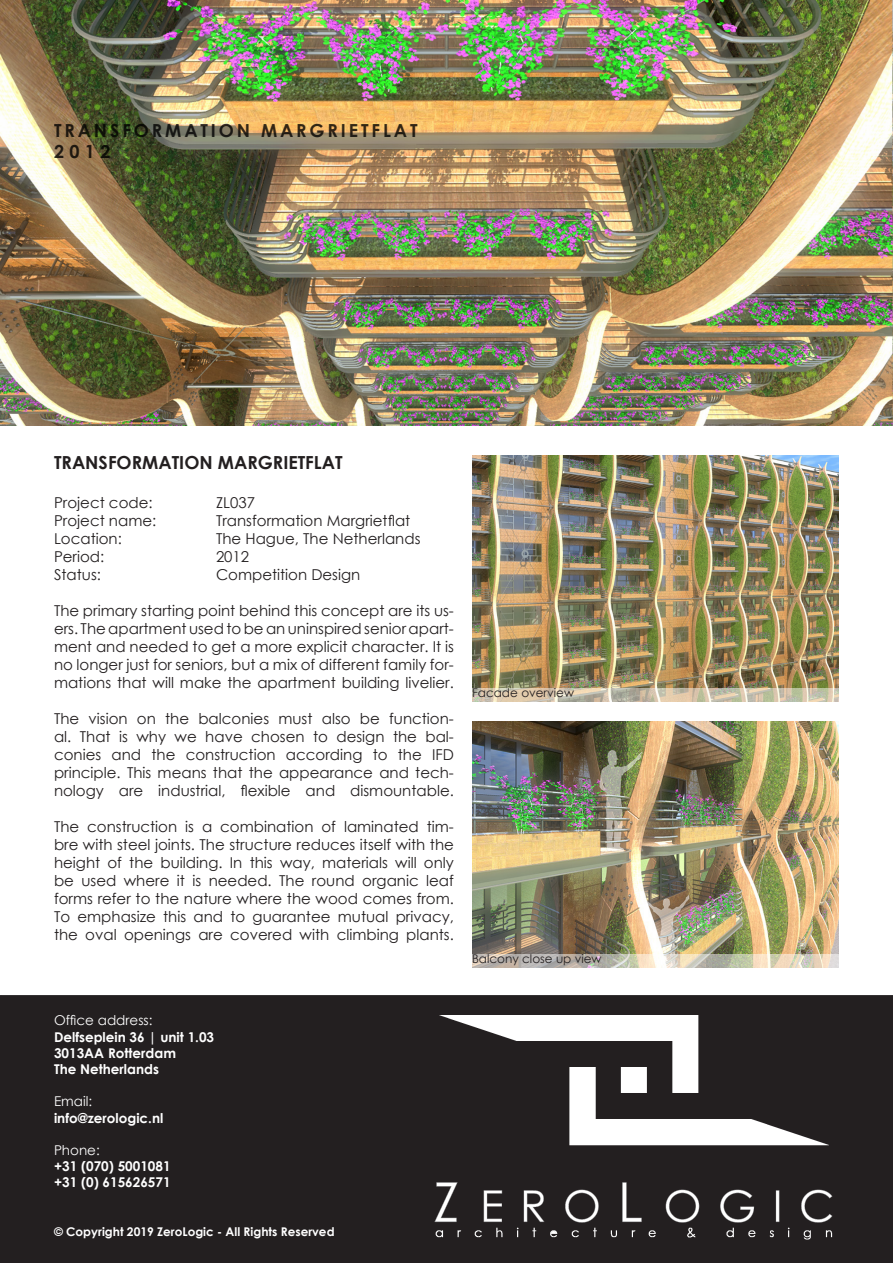
<style>
.page{position:relative;width:893px;height:1263px;background:#fff}
.page>*{position:absolute;margin:0;border:0;box-sizing:border-box;transform-origin:0 0}
.t1{font:700 18px/21.6px "Century Gothic";letter-spacing:.16em;color:#000}
.t2{font:700 18px "Century Gothic";color:#231f20}
.t3{font:15px/18px "Century Gothic";color:#231f20;text-align:justify}
.t4{font:700 13.5px/16.2px "Century Gothic";color:#fff}
.t5{font:13.5px "Century Gothic";color:#fff}
.t6{font:700 12px "Century Gothic";color:#fff}
.t7{font:12px "Century Gothic";color:#231f20}
</style>
<div class="page">
<div style="left:1px;top:996px;width:891px;height:266px;background:#231f20"></div>
<div style="left:0;top:995px;width:893px;height:268px;border:2px solid #231f20"></div>
<img style="left:434px;top:1015px;width:399px;height:225px">
<img style="left:0;top:0;width:893px;height:425px">
<img style="left:472px;top:455px;width:367px;height:233px">
<img style="left:472px;top:722px;width:367px;height:232px">
<svg style="left:472px;top:954px;width:367px;height:13px;background:#cdc6b7"></svg>
<svg style="left:472px;top:688px;width:367px;height:14px;background:#cec3ac"></svg>
<p class="t1" style="left:54px;top:119px;width:365px">TRANSFORMATION MARGRIETFLAT<br>2012</p>
<p class="t2" style="left:54px;top:448px;width:290px">TRANSFORMATION MARGRIETFLAT</p>
<p class="t3" style="left:54px;top:493px;width:100px">Project code:</p>
<p class="t3" style="left:216px;top:493px;width:41px">ZL037</p>
<p class="t3" style="left:54px;top:511px;width:104px">Project name:</p>
<p class="t3" style="left:216px;top:511px;width:196px">Transformation Margrietflat</p>
<p class="t3" style="left:54px;top:529px;width:69px">Location:</p>
<p class="t3" style="left:216px;top:529px;width:206px">The Hague, The Netherlands</p>
<p class="t3" style="left:54px;top:547px;width:52px">Period:</p>
<p class="t3" style="left:216px;top:547px;width:35px">2012</p>
<p class="t3" style="left:54px;top:565px;width:48px">Status:</p>
<p class="t3" style="left:216px;top:565px;width:146px">Competition Design</p>
<p class="t3" style="left:54px;top:601px;width:401px">The primary starting point behind this concept are its us&shy;ers. The apartment used to be an uninspired senior apart&shy;ment and needed to get a more explicit character. It is no longer just for seniors, but a mix of different family for&shy;mations that will make the apartment building livelier.</p>
<p class="t3" style="left:54px;top:709px;width:401px">The vision on the balconies must also be function&shy;al. That is why we have chosen to design the bal&shy;conies and the construction according to the IFD principle. This means that the appearance and tech&shy;nology are industrial, flexible and dismountable.</p>
<p class="t3" style="left:54px;top:817px;width:401px">The construction is a combination of laminated tim&shy;bre with steel joints. The structure reduces itself with the height of the building. In this way, materials will only be used where it is needed. The round organic leaf forms refer to the nature where the wood comes from.<br>To emphasize this and to guarantee mutual privacy, the oval openings are covered with climbing plants.</p>
<p class="t7" style="left:472px;top:684px;width:104px">Facade overview</p>
<p class="t7" style="left:472px;top:950px;width:131px">Balcony close up view</p>
<p class="t5" style="left:54px;top:1011px;width:100px">Office address:</p>
<p class="t4" style="left:54px;top:1028px;width:162px">Delfseplein 36 | unit 1.03<br>3013AA Rotterdam<br>The Netherlands</p>
<p class="t5" style="left:54px;top:1092px;width:40px">Email:</p>
<p class="t4" style="left:54px;top:1109px;width:111px">info@zerologic.nl</p>
<p class="t5" style="left:54px;top:1141px;width:47px">Phone:</p>
<p class="t4" style="left:54px;top:1157px;width:118px">+31 (070) 5001081 +31 (0) 615626571</p>
<p class="t6" style="left:54px;top:1222px;width:282px">© Copyright 2019 ZeroLogic - All Rights Reserved</p>
</div>
